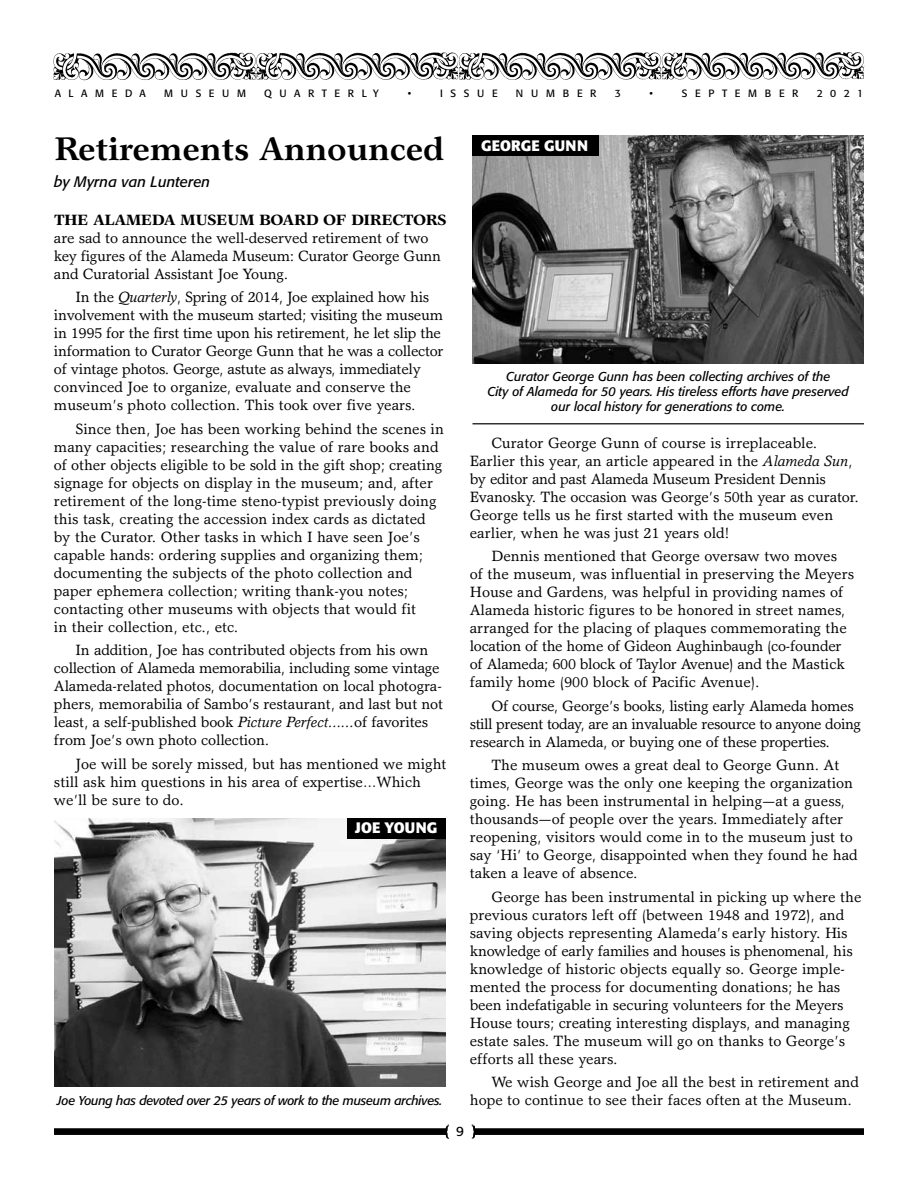
<style>
.page{position:relative;width:918px;height:1188px;background:#fff}
.page>*{position:absolute;margin:0;border:0;box-sizing:border-box;transform-origin:0 0}
.t1{font:700 33px "Garth Graphic";letter-spacing:-.01em;color:#000}
.t2{font:15px/18px "Garth Graphic";color:#000}
.t3{font:15px/18px "Garth Graphic";letter-spacing:-.02em;color:#000}
.t4{font:800 15px "Garth Graphic";letter-spacing:-.03em;color:#000}
.t5{font:700 15px "Formata";letter-spacing:.01em;color:#fff}
.t6{font:italic 15px "Formata";color:#000}
.t7{font:13.5px "Formata";color:#000}
.t8{font:italic 12.75px/15px "Formata";color:#000;text-align:center}
.t9{font:italic 12.75px "Formata";letter-spacing:-.02em;color:#000}
.t10{font:10.5px "Formata";letter-spacing:.73em;color:#000}
.s1{font-style:italic}
</style>
<div class="page">
<img style="left:53px;top:52px;width:812px;height:29px">
<div style="left:54px;top:1128px;width:810px;height:6px;background:#414141"></div>
<div style="left:54px;top:1129px;width:810px;height:6px;background:#000"></div>
<div style="left:446px;top:1125px;width:28px;height:13px;background:#fff"></div>
<svg style="left:445px;top:1125px;width:4px;height:14px"></svg>
<svg style="left:472px;top:1125px;width:4px;height:14px"></svg>
<hr style="left:472px;top:423px;width:392px;height:1px;background:#000">
<img style="left:472px;top:135px;width:392px;height:229px">
<img style="left:54px;top:819px;width:392px;height:268px">
<div style="left:472px;top:135px;width:127px;height:20px;background:#000"></div>
<div style="left:347px;top:818px;width:99px;height:21px;background:#000"></div>
<p class="t10" style="left:55px;top:87px;width:92px">ALAMEDA</p>
<p class="t10" style="left:164px;top:87px;width:14px">MUSEU</p>
<p class="t10" style="left:237px;top:87px;width:10px">M</p>
<p class="t10" style="left:264px;top:87px;width:27px">Q UA</p>
<p class="t10" style="left:308px;top:87px;width:24px">R TE</p>
<p class="t10" style="left:348px;top:87px;width:33px">RLY</p>
<p class="t10" style="left:408px;top:87px;width:5px">•</p>
<p class="t10" style="left:440px;top:87px;width:24px">I SSUE</p>
<p class="t10" style="left:516px;top:87px;width:43px">NUMB</p>
<p class="t10" style="left:577px;top:87px;width:18px">E R</p>
<p class="t10" style="left:615px;top:87px;width:8px">3</p>
<p class="t10" style="left:650px;top:87px;width:5px">•</p>
<p class="t10" style="left:682px;top:87px;width:79px">SEPTEMB</p>
<p class="t10" style="left:779px;top:87px;width:18px">E R</p>
<p class="t10" style="left:817px;top:87px;width:48px">2021</p>
<h1 class="t1" style="left:54px;top:129px;width:392px">Retirements Announced</h1>
<p class="t6" style="left:54px;top:172px;width:158px">by Myrna van Lunteren</p>
<p class="t4" style="left:54px;top:211px;width:340px">THE ALAMEDA MUSEUM BOARD OF DIRECT</p>
<p class="t4" style="left:413px;top:211px;width:34px">ORS</p>
<p class="t2" style="left:54px;top:229px;width:389px">are sad to announce the well-deserved retirement of two key figures of the Alameda Museum: Curator George Gunn and Curatorial Assistant Joe Young.</p>
<p class="t3" style="left:54px;top:288px;width:391px;text-indent:22px">In the <span class="s1">Quarterly</span>, Spring of 2014, Joe explained how his involvement with the museum started; visiting the museum in 1995 for the first time upon his retirement, he let slip the information to Curator George Gunn that he was a collector of vintage photos. George, astute as always, immediately convinced Joe to organize, evaluate and conserve the museum’s photo collection. This took over five years.</p>
<p class="t2" style="left:54px;top:420px;width:391px;text-indent:22px">Since then, Joe has been working behind the scenes in many capacities; researching the value of rare books and of other objects eligible to be sold in the gift shop; creating signage for objects on display in the museum; and, after retirement of the long-time steno-typist previously doing this task, creating the accession index cards as dictated by the Curator. Other tasks in which I have seen Joe’s capable hands: ordering supplies and organizing them; documenting the subjects of the photo collection and paper ephemera collection; writing thank-you notes; contacting other museums with objects that would fit<br>in their collection, etc., etc.</p>
<p class="t2" style="left:54px;top:641px;width:391px;text-indent:22px">In addition, Joe has contributed objects from his own collection of Alameda memorabilia, including some vintage Alameda-related photos, documentation on local photogra&shy;phers, memorabilia of Sambo’s restaurant, and last but not least, a self-published book <span class="s1">Picture Perfect......</span>of favorites from Joe’s own photo collection.</p>
<p class="t2" style="left:54px;top:754px;width:394px;text-indent:22px">Joe will be sorely missed, but has mentioned we might still ask him questions in his area of expertise…Which we’ll be sure to do.</p>
<p class="t5" style="left:355px;top:818px;width:84px">JOE YOUNG</p>
<p class="t9" style="left:57px;top:1092px;width:387px">Joe Young has devoted over 25 years of work to the museum archives.</p>
<p class="t5" style="left:481px;top:137px;width:108px">GEORGE GUNN</p>
<p class="t8" style="left:488px;top:369px;width:363px">Curator George Gunn has been collecting archives of the<br>City of Alameda for 50 years. His tireless efforts have preserved our local history for generations to come.</p>
<p class="t2" style="left:470px;top:434px;width:391px;text-indent:22px">Curator George Gunn of course is irreplaceable.<br>Earlier this year, an article appeared in the <span class="s1">Alameda Sun</span>, by editor and past Alameda Museum President Dennis Evanosky. The occasion was George’s 50th year as curator.<br>George tells us he first started with the museum even earlier, when he was just 21 years old!</p>
<p class="t2" style="left:470px;top:547px;width:386px;text-indent:22px">Dennis mentioned that George oversaw two moves of the museum, was influential in preserving the Meyers House and Gardens, was helpful in providing names of Alameda historic figures to be honored in street names, arranged for the placing of plaques commemorating the location of the home of Gideon Aughinbaugh (co-founder of Alameda; 600 block of Taylor Avenue) and the Mastick family home (900 block of Pacific Avenue).</p>
<p class="t3" style="left:470px;top:697px;width:393px;text-indent:22px">Of course, George’s books, listing early Alameda homes still present today, are an invaluable resource to anyone doing research in Alameda, or buying one of these properties.</p>
<p class="t2" style="left:470px;top:756px;width:390px;text-indent:22px">The museum owes a great deal to George Gunn. At times, George was the only one keeping the organization going. He has been instrumental in helping—at a guess, thousands—of people over the years. Immediately after reopening, visitors would come in to the museum just to say ‘Hi’ to George, disappointed when they found he had taken a leave of absence.</p>
<p class="t2" style="left:470px;top:887px;width:393px;text-indent:22px">George has been instrumental in picking up where the previous curators left off (between 1948 and 1972), and saving objects representing Alameda’s early history. His knowledge of early families and houses is phenomenal, his knowledge of historic objects equally so. George imple&shy;mented the process for documenting donations; he has been indefatigable in securing volunteers for the Meyers House tours; creating interesting displays, and managing estate sales. The museum will go on thanks to George’s efforts all these years.</p>
<p class="t2" style="left:470px;top:1073px;width:391px;text-indent:22px">We wish George and Joe all the best in retirement and hope to continue to see their faces often at the Museum.</p>
<p class="t7" style="left:456px;top:1123px;width:9px">9X</p>
</div>
